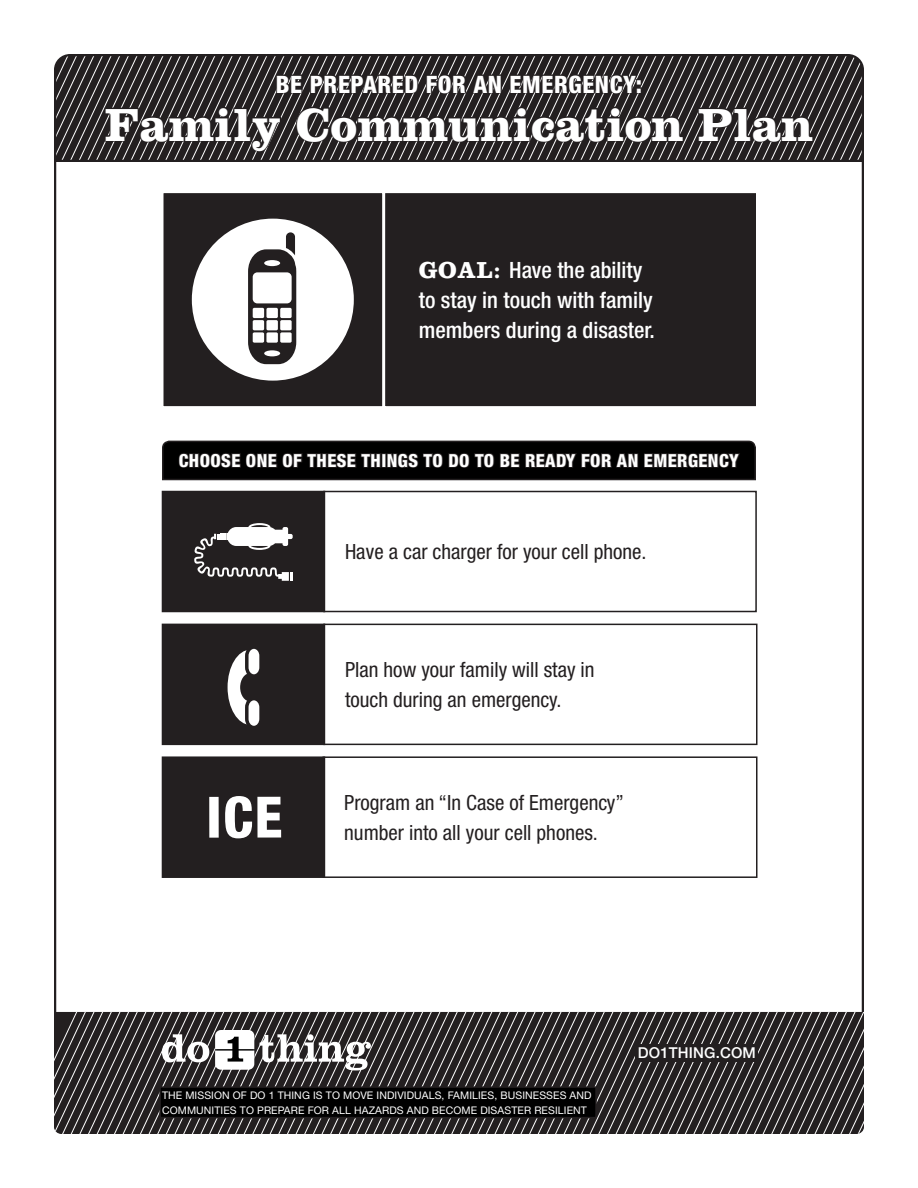
<style>
.page{position:relative;width:918px;height:1188px;background:#fff}
.page>*{position:absolute;margin:0;border:0;box-sizing:border-box;transform-origin:0 0}
.running_header{font:700 48.15px "Clarendon LT Std";color:#fff}
.t1{font:800 condensed 24px "Helvetica Neue LT Std";letter-spacing:.025em;color:#fff}
.p_cover_goal{font:500 condensed 22.5px/30px "Helvetica Neue LT Std";color:#fff}
.p_cover_important{font:condensed 21px/30px "Helvetica Neue LT Std";color:#231f20}
.h2_cover_important{font:800 condensed 18px "Helvetica Neue LT Std";letter-spacing:.025em;color:#fff}
.p__medium{font:500 15px "Helvetica Neue LT Std";letter-spacing:.01em;color:#fff}
.p__medium-2{font:10.5px/15px "Helvetica Neue LT Std";letter-spacing:.01em;color:#fff}
.s1{font-family:"Clarendon LT Std";font-weight:700;font-stretch:normal;font-size:24px}
</style>
<div class="page">
<svg style="left:54px;top:54px;width:810px;height:109px;background:#423f40"></svg>
<svg style="left:54px;top:1012px;width:810px;height:122px;background:#3e3b3c"></svg>
<svg style="left:215px;top:1030px;width:39px;height:40px"></svg>
<svg style="left:162px;top:1034px;width:47px;height:28px"></svg>
<svg style="left:260px;top:1034px;width:111px;height:36px"></svg>
<div style="left:160px;top:1087px;width:436px;height:31px;background:#000"></div>
<div style="left:159px;top:1086px;width:438px;height:32px;border:2px solid #231f20"></div>
<div style="left:636px;top:1044px;width:122px;height:18px;background:#231f20"></div>
<svg style="left:162px;top:440px;width:594px;height:41px;background:#131112"></svg>
<div style="left:163px;top:192px;width:220px;height:215px;background:#231f20"></div>
<div style="left:162px;top:192px;width:222px;height:216px;border:2px solid #fff"></div>
<div style="left:384px;top:192px;width:373px;height:215px;background:#231f20"></div>
<div style="left:384px;top:192px;width:374px;height:216px;border:2px solid #fff"></div>
<svg style="left:323px;top:490px;width:434px;height:123px"></svg>
<div style="left:162px;top:492px;width:162px;height:120px;background:#231f20"></div>
<div style="left:162px;top:491px;width:163px;height:121px;border:2px solid #231f20"></div>
<svg style="left:323px;top:623px;width:435px;height:123px"></svg>
<div style="left:162px;top:624px;width:162px;height:120px;background:#231f20"></div>
<div style="left:162px;top:624px;width:163px;height:121px;border:2px solid #231f20"></div>
<svg style="left:325px;top:756px;width:433px;height:122px"></svg>
<div style="left:162px;top:757px;width:162px;height:120px;background:#231f20"></div>
<div style="left:162px;top:756px;width:163px;height:122px;border:2px solid #231f20"></div>
<svg style="left:104px;top:54px;width:581px;height:99px;background:#393536"></svg>
<svg style="left:697px;top:107px;width:118px;height:36px;background:#363233"></svg>
<div style="left:192px;top:219px;width:162px;height:162px;background:#fff;border-radius:50%"></div>
<svg style="left:248px;top:232px;width:48px;height:132px"></svg>
<svg style="left:194px;top:523px;width:99px;height:58px"></svg>
<div style="left:209px;top:797px;width:10px;height:41px;background:#fff"></div>
<svg style="left:225px;top:796px;width:56px;height:42px"></svg>
<svg style="left:228px;top:648px;width:32px;height:78px"></svg>
<p class="t1" style="left:276px;top:69px;width:368px">BE PREPARED FOR AN EMERGENCY:</p>
<p class="running_header" style="left:105px;top:95px;width:710px">Family Communication Plan</p>
<p class="p_cover_goal" style="left:419px;top:254px;width:238px"><span class="s1">GOAL:</span> Have the ability to stay in touch with family members during a disaster.</p>
<p class="h2_cover_important" style="left:179px;top:449px;width:562px">CHOOSE ONE OF THESE THINGS TO DO TO BE READY FOR AN EMERGENCY</p>
<p class="p_cover_important" style="left:345px;top:536px;width:303px">Have a car charger for your cell phone.</p>
<p class="p_cover_important" style="left:345px;top:654px;width:251px">Plan how your family will stay in touch during an emergency.</p>
<p class="p_cover_important" style="left:344px;top:787px;width:281px">Program an “In Case of Emergency” number into all your cell phones.</p>
<p class="p__medium-2" style="left:162px;top:1087px;width:431px">THE MISSION OF DO 1 THING IS TO MOVE INDIVIDUALS, FAMILIES, BUSINESSES AND<br>COMMUNITIES TO PREPARE FOR ALL HAZARDS AND BECOME DISASTER RESILIENT</p>
<p class="p__medium" style="left:638px;top:1044px;width:120px">DO1THING.COM</p>
</div>
